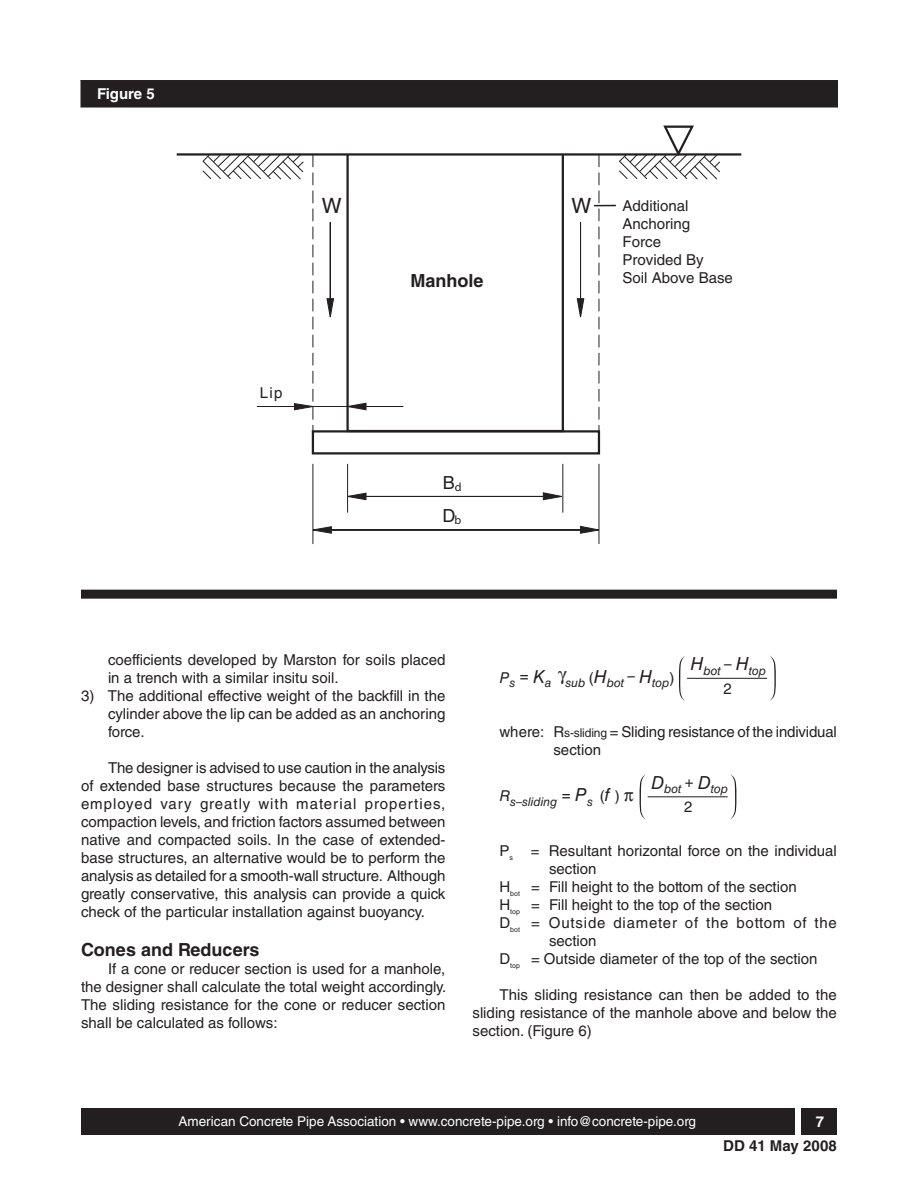
<style>
.page{position:relative;width:918px;height:1188px;background:#fff}
.page>*{position:absolute;margin:0;border:0;box-sizing:border-box;transform-origin:0 0}
.t1{font:21px "Helvetica LT Std";color:#231f20}
.t2{font:700 18px "Helvetica LT Std";color:#231f20}
.t3{font:18px/33.2px "Helvetica LT Std";color:#231f20}
.t4{font:15px/18px "Helvetica LT Std";color:#231f20;text-align:justify}
.t5{font:15px "Helvetica LT Std";letter-spacing:.055em;color:#231f20}
.t6{font:700 15px "Helvetica LT Std";color:#231f20}
.t7{font:700 15px "Helvetica LT Std";color:#fff}
.t8{font:13.5px "Helvetica LT Std";color:#fff}
.t9{font:italic 12px "Helvetica LT Std";color:#231f20}
.t10{font:12px "Helvetica";color:#231f20}
.s1{font-size:12px}
</style>
<div class="page">
<div style="left:81px;top:1108px;width:714px;height:27px;background:#231f20"></div>
<div style="left:801px;top:1108px;width:36px;height:27px;background:#231f20"></div>
<hr style="left:177px;top:153px;width:564px;height:3px;background:#231f20">
<div style="left:346px;top:153px;width:218px;height:279px;border:2px solid #231f20"></div>
<div style="left:312px;top:430px;width:288px;height:25px;border:2px solid #231f20"></div>
<hr style="left:562px;top:464px;width:1px;height:48px;background:#231f20">
<hr style="left:599px;top:464px;width:1px;height:80px;background:#231f20">
<hr style="left:347px;top:464px;width:1px;height:48px;background:#231f20">
<hr style="left:313px;top:464px;width:1px;height:80px;background:#231f20">
<svg style="left:594px;top:126px;width:127px;height:305px"></svg>
<svg style="left:347px;top:492px;width:217px;height:9px"></svg>
<svg style="left:312px;top:525px;width:288px;height:9px"></svg>
<svg style="left:346px;top:402px;width:58px;height:9px"></svg>
<svg style="left:202px;top:155px;width:115px;height:276px"></svg>
<hr style="left:313px;top:406px;width:35px;height:1px;background:#231f20">
<svg style="left:326px;top:222px;width:8px;height:96px"></svg>
<svg style="left:576px;top:222px;width:9px;height:96px"></svg>
<hr style="left:687px;top:678px;width:80px;height:1px;background:#231f20">
<svg style="left:679px;top:656px;width:6px;height:45px"></svg>
<svg style="left:770px;top:656px;width:6px;height:45px"></svg>
<hr style="left:648px;top:796px;width:80px;height:1px;background:#231f20">
<svg style="left:639px;top:774px;width:7px;height:46px"></svg>
<svg style="left:730px;top:774px;width:6px;height:45px"></svg>
<div style="left:81px;top:590px;width:756px;height:9px;background:#231f20"></div>
<hr style="left:81px;top:80px;width:757px;height:1px;background:#231f20">
<div style="left:81px;top:81px;width:757px;height:27px;background:#231f20"></div>
<p class="t7" style="left:97px;top:88px;width:59px">Figure 5</p>
<p class="t4" style="left:260px;top:384px;width:24px">Lip</p>
<h1 class="t1" style="left:322px;top:196px;width:21px">W</h1>
<h1 class="t1" style="left:572px;top:196px;width:21px">W</h1>
<p class="t2" style="left:410px;top:271px;width:75px">Manhole</p>
<p class="t4" style="left:623px;top:197px;width:112px;text-align:left">Additional<br>Anchoring<br>Force<br>Provided By<br>Soil Above Base</p>
<p class="t3" style="left:443px;top:467px;width:15px">B<br>D</p>
<p class="t10" style="left:455px;top:482px;width:8px">d</p>
<p class="t10" style="left:454px;top:515px;width:8px">b</p>
<p class="t4" style="left:108px;top:651px;width:339px">coefficients developed by Marston for soils placed in a trench with a similar insitu soil.</p>
<p class="t4" style="left:108px;top:687px;width:339px;text-indent:-27px">3) The additional effective weight of the backfill in the cylinder above the lip can be added as an anchoring force.</p>
<p class="t4" style="left:81px;top:759px;width:366px;text-indent:27px">The designer is advised to use caution in the analysis of extended base structures because the parameters employed vary greatly with material properties, compaction levels, and friction factors assumed between native and compacted soils. In the case of extended&shy;base structures, an alternative would be to perform the analysis as detailed for a smooth-wall structure. Although greatly conservative, this analysis can provide a quick check of the particular installation against buoyancy.</p>
<p class="t2" style="left:81px;top:943px;width:180px">Cones and Reducers</p>
<p class="t4" style="left:81px;top:960px;width:367px;text-indent:27px">If a cone or reducer section is used for a manhole, the designer shall calculate the total weight accordingly.<br>The sliding resistance for the cone or reducer section shall be calculated as follows:</p>
<p class="t9" style="left:500px;top:679px;width:177px"><sup>P</sup>s <sup>=</sup> <sup>K</sup>a sub <sup>(</sup><sup>H</sup>bot <sup>–</sup> <sup>H</sup>top<sup>)</sup></p>
<p class="t9" style="left:690px;top:666px;width:77px"><sup>H</sup>bot <sup>–</sup> <sup>H</sup>top</p>
<p class="t4" style="left:723px;top:680px;width:10px">2</p>
<p class="t4" style="left:553px;top:724px;width:285px;text-indent:-54px">where: R<span class="s1">s-sliding</span> = Sliding resistance of the individual section</p>
<p class="t9" style="left:500px;top:797px;width:122px"><sup>R</sup>s–sliding <sup>=</sup> <sup>P</sup>s <sup>(</sup><sup>f</sup> <sup>)</sup></p>
<p class="t9" style="left:651px;top:785px;width:78px"><sup>D</sup>bot <sup>+</sup> <sup>D</sup>top</p>
<p class="t4" style="left:684px;top:799px;width:10px">2</p>
<p class="t4" style="left:500px;top:842px;width:339px">P<sub>s</sub> = Resultant horizontal force on the individual</p>
<p class="t4" style="left:549px;top:860px;width:49px">section</p>
<p class="t4" style="left:500px;top:878px;width:299px">H<sub>bot</sub> = Fill height to the bottom of the section</p>
<p class="t4" style="left:500px;top:896px;width:274px">H<sub>top</sub> = Fill height to the top of the section</p>
<p class="t5" style="left:500px;top:917px;width:339px">D<sub>bot</sub> = Outside diameter of the bottom of the</p>
<p class="t4" style="left:549px;top:932px;width:49px">section</p>
<p class="t4" style="left:500px;top:950px;width:320px">D<sub>top</sub> = Outside diameter of the top of the section</p>
<p class="t4" style="left:472px;top:986px;width:366px;text-indent:27px">This sliding resistance can then be added to the sliding resistance of the manhole above and below the section. (Figure 6)</p>
<p class="t8" style="left:179px;top:1116px;width:519px">American Concrete Pipe Association • www.concrete-pipe.org • info@concrete-pipe.org</p>
<p class="t7" style="left:816px;top:1116px;width:10px">7</p>
<p class="t6" style="left:723px;top:1140px;width:115px">DD 41 May 2008</p>
</div>
